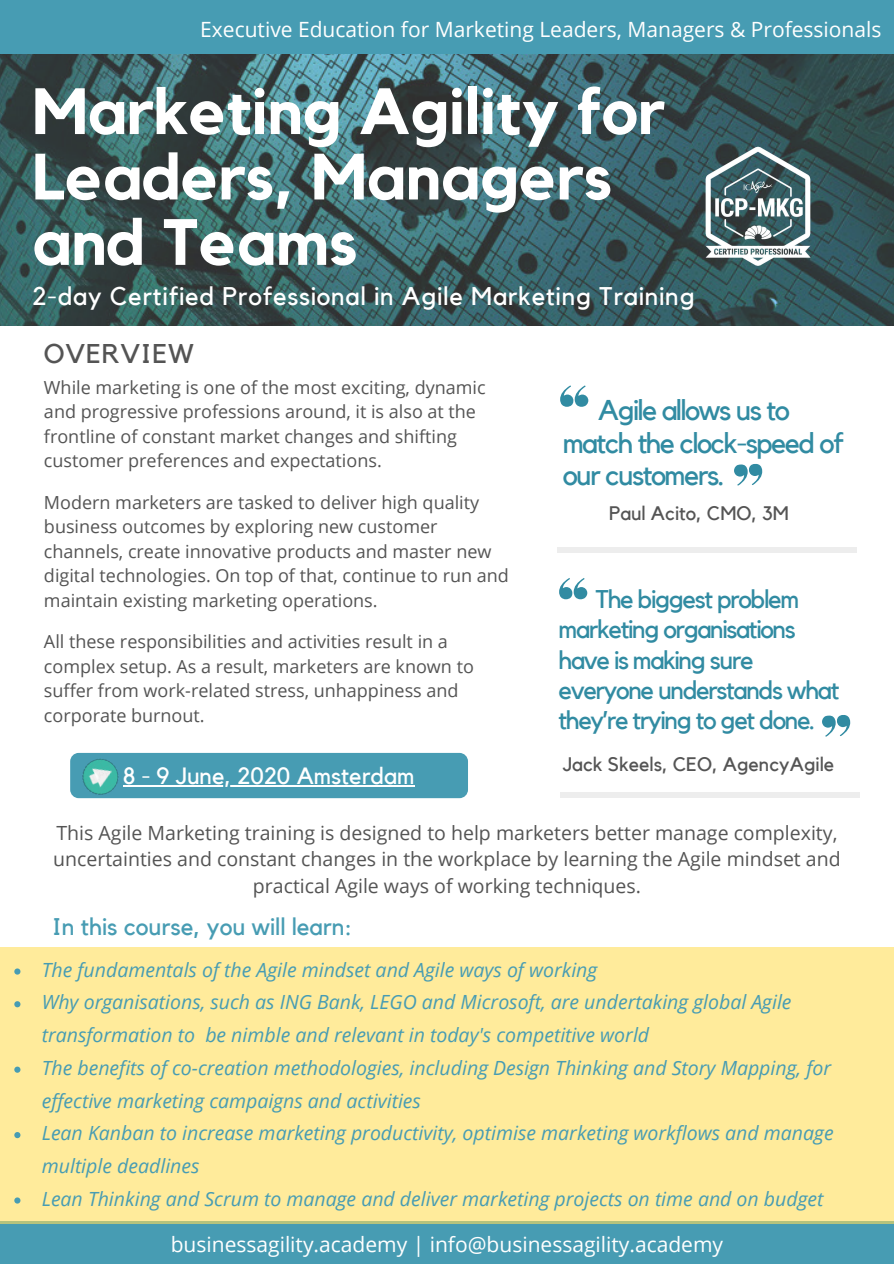
<style>
.page{position:relative;width:894px;height:1264px;background:#fff}
.page>*{position:absolute;margin:0;border:0;box-sizing:border-box;transform-origin:0 0}
.t1{font:700 64.5px/65.4px "Kollektif";color:#fff}
.t2{font:28.5px/32.4px "Kollektif";letter-spacing:-.055em;color:#318ba2}
.t3{font:27px "Kollektif";letter-spacing:.03em;color:#545454}
.t4{font:25.5px/30.3px "Kollektif";letter-spacing:-.055em;color:#318ba2}
.t5{font:25.5px "Kollektif";letter-spacing:.03em;color:#fff}
.t6{font:24px "Kollektif";color:#479cb3}
.t7{font:23.4px "Kollektif";color:#fff}
.t8{font:21px "Open Sans";color:#fff}
.t9{font:italic 19.5px/32.7px "Open Sans";color:#479cb3}
.t10{font:19.5px/26.5px "Open Sans";color:#545454;text-align:center}
.t11{font:19.5px "Kollektif";color:#545454}
.t12{font:18px/24.5px "Open Sans";color:#545454}
</style>
<div class="page">
<div style="left:0;top:0;width:893px;height:1263px;background:#479cb3"></div>
<div style="left:0;top:54px;width:893px;height:1167px;background:#fff"></div>
<img style="left:0;top:54px;width:893px;height:272px">
<div style="left:0;top:947px;width:893px;height:276px;background:#ffeb9b"></div>
<img style="left:694px;top:143px;width:127px;height:128px">
<div style="left:556px;top:547px;width:300px;height:6px;background:#ededed"></div>
<svg style="left:560px;top:385px;width:28px;height:22px"></svg>
<svg style="left:734px;top:464px;width:28px;height:22px"></svg>
<svg style="left:559px;top:578px;width:28px;height:21px"></svg>
<svg style="left:822px;top:715px;width:28px;height:22px"></svg>
<div style="left:70px;top:753px;width:398px;height:45px;background:#479cb3;border-radius:9px"></div>
<hr style="left:123px;top:785px;width:291px;height:1px;background:#fff">
<img style="left:70px;top:752px;width:58px;height:47px">
<div style="left:559px;top:792px;width:300px;height:6px;background:#ededed"></div>
<svg style="left:14px;top:968px;width:6px;height:6px"></svg>
<svg style="left:14px;top:1001px;width:6px;height:6px"></svg>
<svg style="left:14px;top:1066px;width:6px;height:6px"></svg>
<svg style="left:14px;top:1132px;width:6px;height:6px"></svg>
<svg style="left:14px;top:1197px;width:6px;height:6px"></svg>
<p class="t8" style="left:200px;top:15px;width:682px">Executive Education for Marketing Leaders, Managers &amp; Professionals</p>
<h1 class="t1" style="left:32px;top:81px;width:634px">Marketing Agility for<br>Leaders, Managers and Teams</h1>
<h3 class="t5" style="left:32px;top:284px;width:663px">2-day Certified Professional in Agile Marketing Training</h3>
<h3 class="t3" style="left:44px;top:341px;width:151px">OVERVIEW</h3>
<p class="t12" style="left:44px;top:374px;width:443px">While marketing is one of the most exciting, dynamic and progressive professions around, it is also at the frontline of constant market changes and shifting customer preferences and expectations.</p>
<h2 class="t2" style="left:562px;top:395px;width:282px;text-indent:36px">Agile allows us to match the clock-speed of our customers.</h2>
<p class="t12" style="left:44px;top:489px;width:466px">Modern marketers are tasked to deliver high quality business outcomes by exploring new customer channels, create innovative products and master new digital technologies. On top of that, continue to run and maintain existing marketing operations.</p>
<p class="t12" style="left:44px;top:629px;width:431px">All these responsibilities and activities result in a complex setup. As a result, marketers are known to suffer from work-related stress, unhappiness and corporate burnout.</p>
<p class="t7" style="left:123px;top:764px;width:293px">8 - 9 June, 2020 Amsterdam</p>
<p class="t11" style="left:609px;top:504px;width:181px">Paul Acito, CMO, 3M</p>
<h3 class="t4" style="left:558px;top:585px;width:282px;text-indent:37px">The biggest problem marketing organisations have is making sure everyone understands what they’re trying to get done.</h3>
<p class="t11" style="left:562px;top:755px;width:273px">Jack Skeels, CEO, AgencyAgile</p>
<p class="t10" style="left:53px;top:818px;width:788px">This Agile Marketing training is designed to help marketers better manage complexity, uncertainties and constant changes in the workplace by learning the Agile mindset and practical Agile ways of working techniques.</p>
<h3 class="t6" style="left:52px;top:915px;width:301px">In this course, you will learn:</h3>
<p class="t9" style="left:42px;top:952px;width:793px">The fundamentals of the Agile mindset and Agile ways of working<br>Why organisations, such as ING Bank, LEGO and Microsoft, are undertaking global Agile transformation to be nimble and relevant in today's competitive world<br>The benefits of co-creation methodologies, including Design Thinking and Story Mapping, for effective marketing campaigns and activities<br>Lean Kanban to increase marketing productivity, optimise marketing workflows and manage multiple deadlines<br>Lean Thinking and Scrum to manage and deliver marketing projects on time and on budget</p>
<p class="t8" style="left:171px;top:1229px;width:553px">businessagility.academy | info@businessagility.academy</p>
</div>
